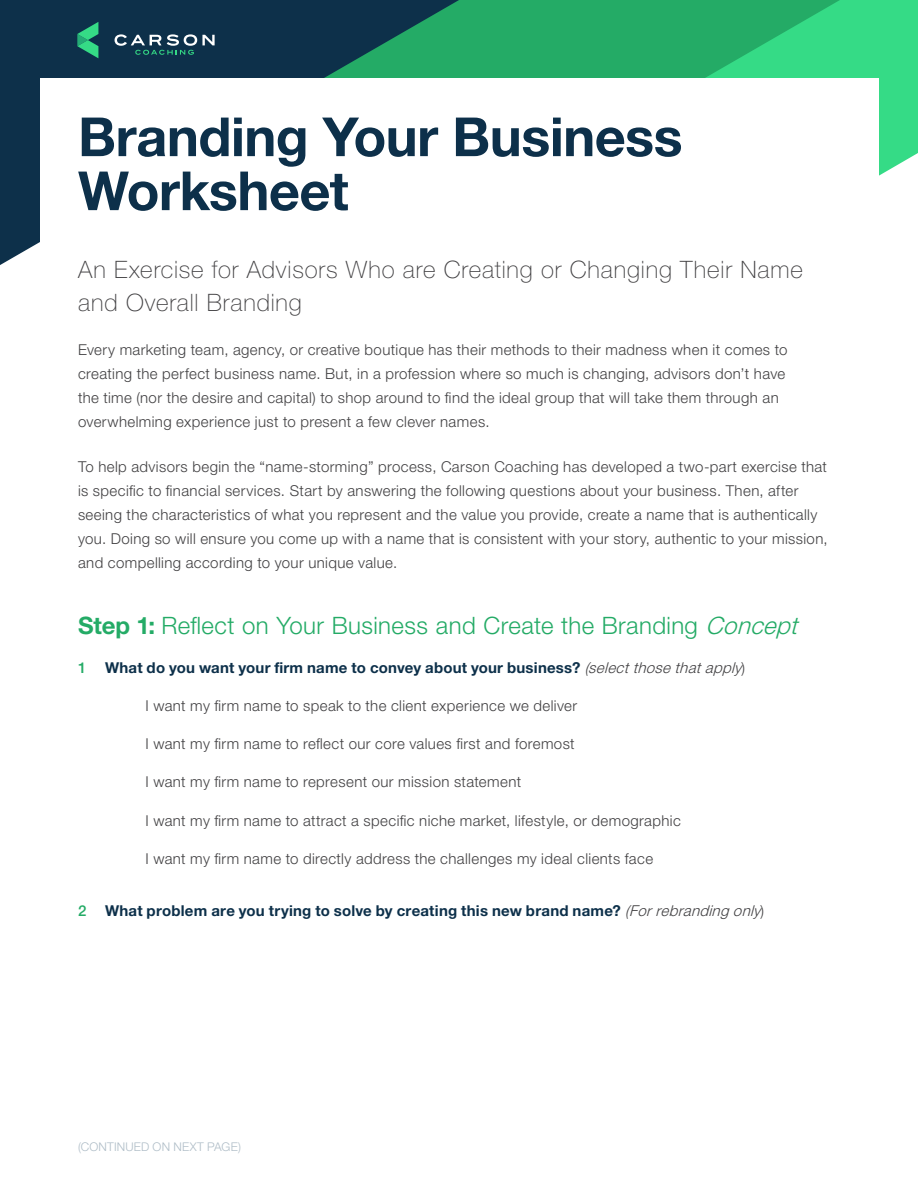
<style>
.page{position:relative;width:918px;height:1188px;background:#fff}
.page>*{position:absolute;margin:0;border:0;box-sizing:border-box;transform-origin:0 0}
.t1{font:700 54px/54px "Helvetica Neue LT Pro";letter-spacing:-.01em;color:#0d304a}
.t2{font:100 24px/33px "Helvetica Neue LT Pro";letter-spacing:.035em;color:#414042}
.t3{font:300 24px "Helvetica Neue LT Pro";letter-spacing:.015em;color:#24ab66}
.t4{font:300 15px/24px "Helvetica Neue LT Pro";letter-spacing:.025em;color:#414042}
.t5{font:700 15px "Helvetica Neue LT Pro";letter-spacing:.015em;color:#0d304a}
.t6{font:300 12px "Helvetica Neue LT Pro";letter-spacing:.015em;color:#afbdc7}
.s1{font-weight:700}
.s2{font-style:italic}
.s3{font-weight:500;color:#24ab66}
.s4{font-weight:300;font-style:italic;color:#414042}
.s5{font-weight:300;color:#414042}
</style>
<div class="page">
<div style="left:0;top:0;width:918px;height:78px;background:#24ab66"></div>
<svg style="left:705px;top:0;width:213px;height:176px;fill:#35db86"></svg>
<svg style="left:0;top:0;width:459px;height:265px;fill:#0d304a"></svg>
<div style="left:40px;top:78px;width:838px;height:195px;background:#fff"></div>
<svg style="left:77px;top:22px;width:21px;height:36px"></svg>
<svg style="left:115px;top:34px;width:100px;height:21px"></svg>
<h1 class="t1" style="left:78px;top:109px;width:606px">Branding Your Business<br>Worksheet</h1>
<h2 class="t2" style="left:78px;top:253px;width:727px">An Exercise for Advisors Who are Creating or Changing Their Name and Overall Branding</h2>
<p class="t4" style="left:78px;top:338px;width:711px">Every marketing team, agency, or creative boutique has their methods to their madness when it comes to creating the perfect business name. But, in a profession where so much is changing, advisors don’t have the time (nor the desire and capital) to shop around to find the ideal group that will take them through an overwhelming experience just to present a few clever names.</p>
<p class="t4" style="left:78px;top:454px;width:751px">To help advisors begin the “name-storming” process, Carson Coaching has developed a two-part exercise that is specific to financial services. Start by answering the following questions about your business. Then, after seeing the characteristics of what you represent and the value you provide, create a name that is authentically you. Doing so will ensure you come up with a name that is consistent with your story, authentic to your mission, and compelling according to your unique value.</p>
<h2 class="t3" style="left:78px;top:611px;width:728px"><span class="s1">Step 1:</span> Reflect on Your Business and Create the Branding <span class="s2">Concept</span></h2>
<p class="t5" style="left:78px;top:658px;width:668px"><span class="s3">1</span> What do you want your firm name to convey about your business? <span class="s4">(selectthosethatapply</span><span class="s5">)</span></p>
<p class="t4" style="left:146px;top:693px;width:433px">I want my firm name to speak to the client experience we deliver</p>
<p class="t4" style="left:146px;top:731px;width:431px">I want my firm name to reflect our core values first and foremost</p>
<p class="t4" style="left:146px;top:770px;width:377px">I want my firm name to represent our mission statement</p>
<p class="t4" style="left:146px;top:808px;width:537px">I want my firm name to attract a specific niche market, lifestyle, or demographic</p>
<p class="t4" style="left:146px;top:846px;width:509px">I want my firm name to directly address the challenges my ideal clients face</p>
<p class="t5" style="left:78px;top:901px;width:688px"><span class="s3">2</span> What problem are you trying to solve by creating this new brand name? <span class="s4">(Forrebranding only</span><span class="s5">)</span></p>
<p class="t6" style="left:78px;top:1139px;width:165px">(CONTINUED ON NEXT PAGE)</p>
</div>
